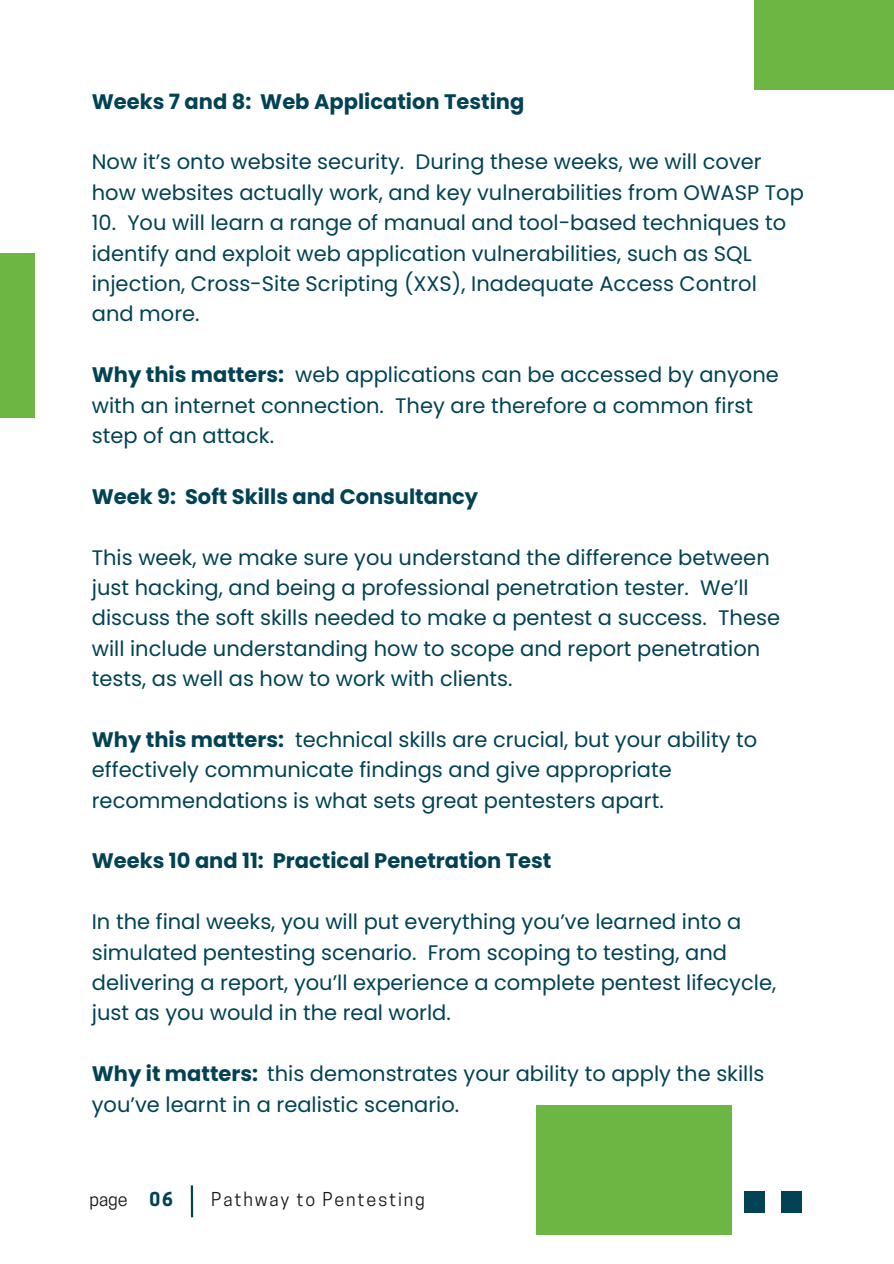
<style>
.page{position:relative;width:894px;height:1264px;background:#fff}
.page>*{position:absolute;margin:0;border:0;box-sizing:border-box;transform-origin:0 0}
.t1{font:21px/30.3px "Poppins";color:#014254}
.t2{font:700 21px "Poppins";color:#014254}
.t3{font:18px "Cooper Hewitt";letter-spacing:.1em;color:#191717}
.s1{font-weight:700}
.s2{font-weight:700;color:#014254}
</style>
<div class="page">
<hr style="left:191px;top:1185px;width:2px;height:32px;background:#014254">
<div style="left:743px;top:1190px;width:21px;height:22px;background:#014254"></div>
<div style="left:781px;top:1190px;width:20px;height:22px;background:#014254"></div>
<div style="left:0;top:253px;width:34px;height:164px;background:#6db644"></div>
<div style="left:754px;top:0;width:139px;height:89px;background:#6db644"></div>
<div style="left:536px;top:1105px;width:195px;height:129px;background:#6db644"></div>
<p class="t2" style="left:92px;top:89px;width:434px">Weeks 7 and 8: Web Application Testing</p>
<p class="t1" style="left:92px;top:147px;width:713px">Now it’s onto website security. During these weeks, we will cover how websites actually work, and key vulnerabilities from OWASP Top</p>
<p class="t1" style="left:92px;top:208px;width:695px">10. You will learn a range of manual and tool-based techniques to identify and exploit web application vulnerabilities, such as SQL injection, Cross-Site Scripting (XXS), Inadequate Access Control and more.</p>
<p class="t1" style="left:92px;top:360px;width:688px"><span class="s1">Why this matters:</span> web applications can be accessed by anyone with an internet connection. They are therefore a common first step of an attack.</p>
<p class="t2" style="left:92px;top:484px;width:388px">Week 9: Soft Skills and Consultancy</p>
<p class="t1" style="left:92px;top:542px;width:689px">This week, we make sure you understand the difference between just hacking, and being a professional penetration tester. We’ll discuss the soft skills needed to make a pentest a success. These will include understanding how to scope and report penetration tests, as well as how to work with clients.</p>
<p class="t1" style="left:92px;top:724px;width:666px"><span class="s1">Why this matters:</span> technical skills are crucial, but your ability to effectively communicate findings and give appropriate recommendations is what sets great pentesters apart.</p>
<p class="t2" style="left:92px;top:848px;width:461px">Weeks 10 and 11: Practical Penetration Test</p>
<p class="t1" style="left:92px;top:906px;width:685px">In the final weeks, you will put everything you’ve learned into a simulated pentesting scenario. From scoping to testing, and delivering a report, you’ll experience a complete pentest lifecycle, just as you would in the real world.</p>
<p class="t1" style="left:92px;top:1058px;width:674px"><span class="s1">Why it matters:</span> this demonstrates your ability to apply the skills you’ve learnt in a realistic scenario.</p>
<p class="t3" style="left:89px;top:1188px;width:85px">page <span class="s2">06</span></p>
<p class="t3" style="left:211px;top:1188px;width:215px">Pathway to Pentesting</p>
</div>
